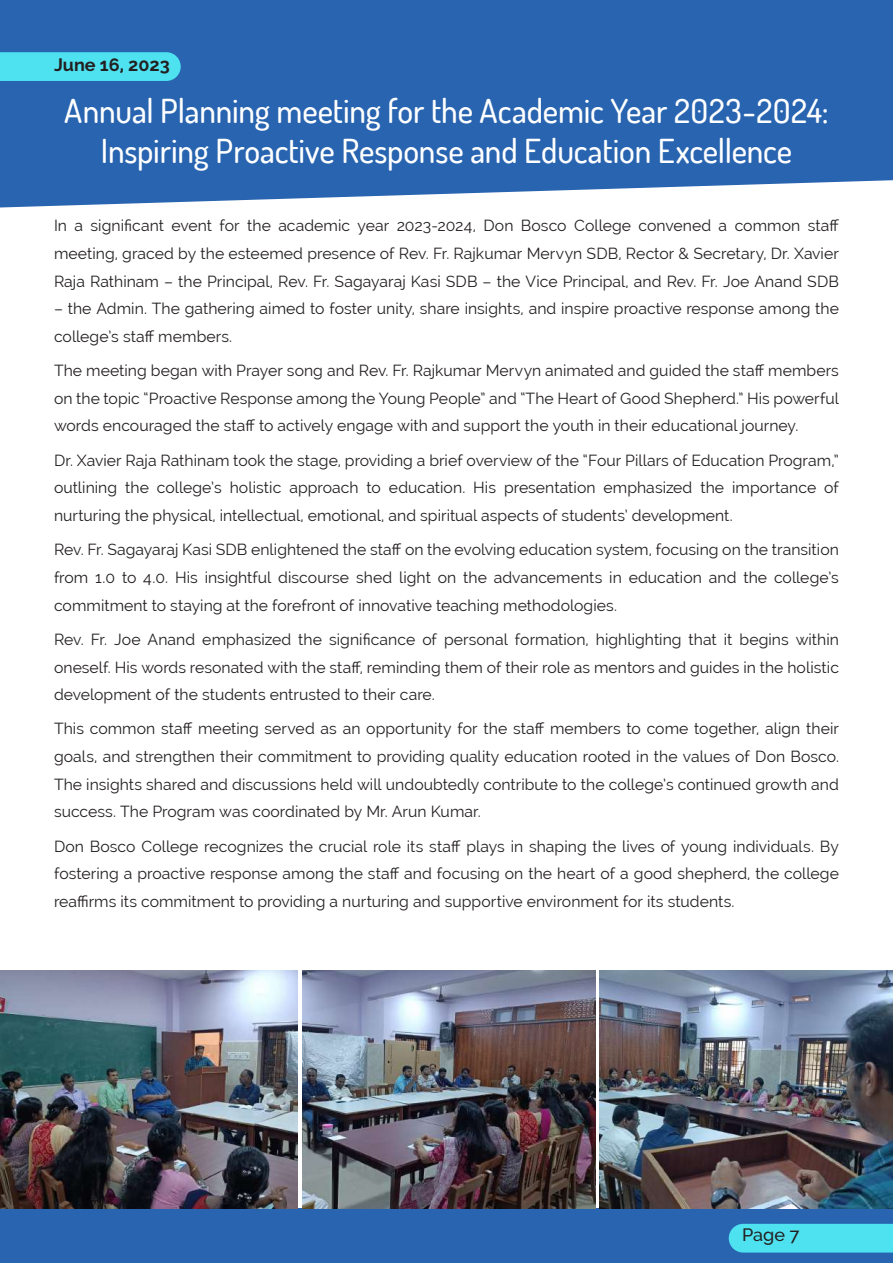
<style>
.page{position:relative;width:893px;height:1263px;background:#fff}
.page>*{position:absolute;margin:0;border:0;box-sizing:border-box;transform-origin:0 0}
.t1{font:500 33px/39.6px "Dosis";letter-spacing:-.005em;color:#fff;text-align:center}
.t2{font:700 18px "Raleway";color:#231f20}
.t3{font:500 18px "Raleway";color:#231f20}
.t4{font:15.75px/27.6px "Raleway";letter-spacing:.005em;color:#231f20;text-align:justify}
</style>
<div class="page">
<div style="left:0;top:0;width:893px;height:207px;background:#2864b0"></div>
<div style="left:0;top:52px;width:181px;height:29px;background:#4ee1f0"></div>
<div style="left:0;top:1209px;width:893px;height:54px;background:#2864b0"></div>
<img style="left:1px;top:970px;width:297px;height:239px">
<img style="left:599px;top:970px;width:294px;height:239px">
<img style="left:302px;top:970px;width:294px;height:239px">
<div style="left:729px;top:1224px;width:164px;height:28px;background:#4ee1f0"></div>
<p class="t2" style="left:54px;top:54px;width:117px">June 16, 2023</p>
<h1 class="t1" style="left:64px;top:90px;width:766px">Annual Planning meeting for the Academic Year 2023-2024:<br>Inspiring Proactive Response and Education Excellence</h1>
<p class="t4" style="left:54px;top:212px;width:787px">In a significant event for the academic year 2023-2024, Don Bosco College convened a common staff meeting, graced by the esteemed presence of Rev. Fr. Rajkumar Mervyn SDB, Rector &amp; Secretary, Dr. Xavier Raja Rathinam – the Principal, Rev. Fr. Sagayaraj Kasi SDB – the Vice Principal, and Rev. Fr. Joe Anand SDB</p>
<p class="t4" style="left:54px;top:295px;width:786px">– the Admin. The gathering aimed to foster unity, share insights, and inspire proactive response among the college’s staff members.</p>
<p class="t4" style="left:54px;top:357px;width:786px">The meeting began with Prayer song and Rev. Fr. Rajkumar Mervyn animated and guided the staff members on the topic “Proactive Response among the Young People” and “The Heart of Good Shepherd.” His powerful words encouraged the staff to actively engage with and support the youth in their educational journey.</p>
<p class="t4" style="left:54px;top:446px;width:786px">Dr. Xavier Raja Rathinam took the stage, providing a brief overview of the “Four Pillars of Education Program,” outlining the college’s holistic approach to education. His presentation emphasized the importance of nurturing the physical, intellectual, emotional, and spiritual aspects of students’ development.</p>
<p class="t4" style="left:54px;top:536px;width:786px">Rev. Fr. Sagayaraj Kasi SDB enlightened the staff on the evolving education system, focusing on the transition from 1.0 to 4.0. His insightful discourse shed light on the advancements in education and the college’s commitment to staying at the forefront of innovative teaching methodologies.</p>
<p class="t4" style="left:54px;top:625px;width:786px">Rev. Fr. Joe Anand emphasized the significance of personal formation, highlighting that it begins within oneself. His words resonated with the staff, reminding them of their role as mentors and guides in the holistic development of the students entrusted to their care.</p>
<p class="t4" style="left:54px;top:715px;width:786px">This common staff meeting served as an opportunity for the staff members to come together, align their goals, and strengthen their commitment to providing quality education rooted in the values of Don Bosco.<br>The insights shared and discussions held will undoubtedly contribute to the college’s continued growth and success. The Program was coordinated by Mr. Arun Kumar.</p>
<p class="t4" style="left:54px;top:832px;width:786px">Don Bosco College recognizes the crucial role its staff plays in shaping the lives of young individuals. By fostering a proactive response among the staff and focusing on the heart of a good shepherd, the college reaffirms its commitment to providing a nurturing and supportive environment for its students.</p>
<p class="t3" style="left:742px;top:1224px;width:59px">Page 7</p>
</div>
